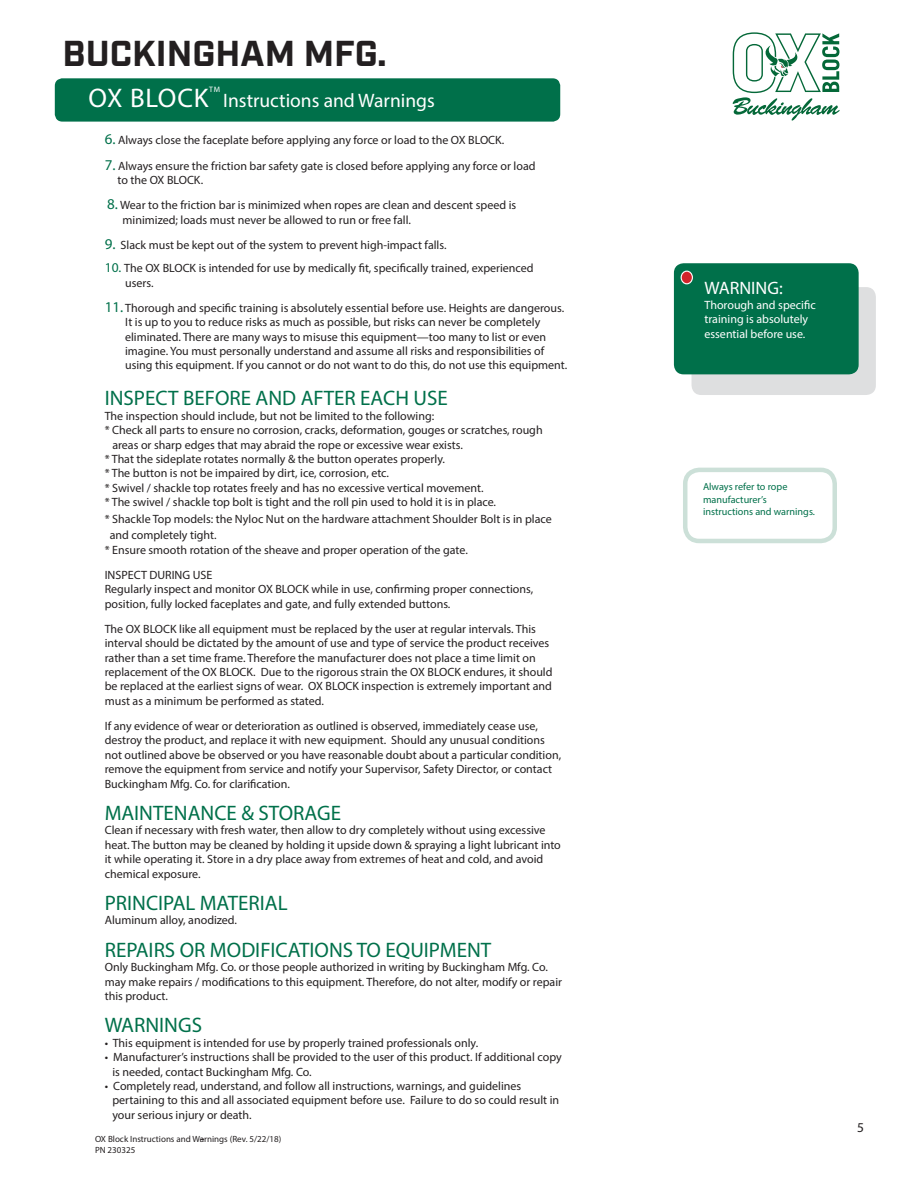
<style>
.page{position:relative;width:918px;height:1188px;background:#fff}
.page>*{position:absolute;margin:0;border:0;box-sizing:border-box;transform-origin:0 0}
.t1{font:700 36px "Industry";color:#231f20}
.t2{font:27px "Myriad Pro";letter-spacing:.03em;color:#fff}
.t3{font:21px "Myriad Pro";color:#00704a}
.t4{font:19.5px "Myriad Pro";color:#fff}
.t5{font:18px "Myriad Pro";color:#fff}
.t6{font:13.5px "Myriad Pro";color:#231f20}
.t7{font:12px/14.4px "Myriad Pro";color:#231f20}
.t8{font:12px/14.4px "Myriad Pro";color:#fff}
.t9{font:10.2px/12.3px "Myriad Pro";color:#00704a}
.t10{font:9px/10.8px "Myriad Pro";color:#231f20}
.t11{font:7.8px "Myriad Pro";color:#fff}
.s1{font-size:15px;color:#00704a}
.s2{font-size:13.5px;color:#00704a}
</style>
<div class="page">
<div style="left:55px;top:78px;width:505px;height:44px;background:#00704a;border-radius:8px"></div>
<svg style="left:733px;top:32px;width:107px;height:89px"></svg>
<div style="left:692px;top:287px;width:184px;height:108px;background:#dedfe0;border-radius:10px"></div>
<div style="left:674px;top:263px;width:185px;height:111px;background:#00704a;border-radius:10px"></div>
<div style="left:681px;top:271px;width:11px;height:13px;background:#d2232a;border-radius:50%"></div>
<div style="left:681px;top:271px;width:12px;height:13px;border:1px solid #fff;border-radius:50%"></div>
<div style="left:683px;top:468px;width:154px;height:75px;border:5px solid #cce0d8;border-radius:14px"></div>
<h1 class="t1" style="left:63px;top:32px;width:325px">BUCKINGHAM MFG.</h1>
<h2 class="t2" style="left:89px;top:87px;width:121px">OX BLOCK</h2>
<p class="t11" style="left:209px;top:86px;width:12px">TM</p>
<h3 class="t4" style="left:223px;top:93px;width:213px">Instructions and Warnings</h3>
<p class="t7" style="left:105px;top:134px;width:401px"><span class="s1">6.</span> Always close the faceplate before applying any force or load to the OX BLOCK.</p>
<p class="t7" style="left:117px;top:159px;width:420px;text-indent:-13px"><span class="s1">7.</span> Always ensure the friction bar safety gate is closed before applying any force or load to the OX BLOCK.</p>
<p class="t7" style="left:123px;top:199px;width:395px;text-indent:-15px"><span class="s1">8.</span> Wear to the friction bar is minimized when ropes are clean and descent speed is minimized; loads must never be allowed to run or free fall.</p>
<p class="t7" style="left:105px;top:239px;width:343px"><span class="s1">9.</span> Slack must be kept out of the system to prevent high-impact falls.</p>
<p class="t7" style="left:125px;top:262px;width:410px;text-indent:-20px"><span class="s2">10.</span> The OX BLOCK is intended for use by medically fit, specifically trained, experienced users.</p>
<p class="t7" style="left:125px;top:302px;width:444px;text-indent:-20px"><span class="s1">11.</span> Thorough and specific training is absolutely essential before use. Heights are dangerous.<br>It is up to you to reduce risks as much as possible, but risks can never be completely eliminated. There are many ways to misuse this equipment—too many to list or even imagine. You must personally understand and assume all risks and responsibilities of using this equipment. If you cannot or do not want to do this, do not use this equipment.</p>
<h3 class="t3" style="left:105px;top:390px;width:345px">INSPECT BEFORE AND AFTER EACH USE</h3>
<p class="t7" style="left:105px;top:410px;width:331px">The inspection should include, but not be limited to the following:</p>
<p class="t7" style="left:105px;top:424px;width:439px">* Check all parts to ensure no corrosion, cracks, deformation, gouges or scratches, rough</p>
<p class="t7" style="left:112px;top:438px;width:352px">areas or sharp edges that may abraid the rope or excessive wear exists.</p>
<p class="t7" style="left:105px;top:453px;width:342px">* That the sideplate rotates normally &amp; the button operates properly.</p>
<p class="t7" style="left:105px;top:467px;width:286px">* The button is not be impaired by dirt, ice, corrosion, etc.</p>
<p class="t7" style="left:105px;top:482px;width:380px">* Swivel / shackle top rotates freely and has no excessive vertical movement.</p>
<p class="t7" style="left:105px;top:496px;width:393px">* The swivel / shackle top bolt is tight and the roll pin used to hold it is in place.</p>
<p class="t7" style="left:110px;top:511px;width:443px;line-height:16.5px;text-indent:-5px">* Shackle Top models: the Nyloc Nut on the hardware attachment Shoulder Bolt is in place and completely tight.</p>
<p class="t7" style="left:105px;top:538px;width:365px;line-height:25.2px">* Ensure smooth rotation of the sheave and proper operation of the gate.<br>INSPECT DURING USE</p>
<p class="t7" style="left:105px;top:583px;width:430px">Regularly inspect and monitor OX BLOCK while in use, confirming proper connections, position, fully locked faceplates and gate, and fully extended buttons.</p>
<p class="t7" style="left:105px;top:623px;width:449px">The OX BLOCK like all equipment must be replaced by the user at regular intervals. This interval should be dictated by the amount of use and type of service the product receives rather than a set time frame. Therefore the manufacturer does not place a time limit on replacement of the OX BLOCK. Due to the rigorous strain the OX BLOCK endures, it should be replaced at the earliest signs of wear. OX BLOCK inspection is extremely important and must as a minimum be performed as stated.</p>
<p class="t7" style="left:105px;top:720px;width:458px">If any evidence of wear or deterioration as outlined is observed, immediately cease use, destroy the product, and replace it with new equipment. Should any unusual conditions not outlined above be observed or you have reasonable doubt about a particular condition, remove the equipment from service and notify your Supervisor, Safety Director, or contact Buckingham Mfg. Co. for clarification.</p>
<h3 class="t3" style="left:105px;top:805px;width:238px">MAINTENANCE &amp; STORAGE</h3>
<p class="t7" style="left:105px;top:824px;width:458px">Clean if necessary with fresh water, then allow to dry completely without using excessive heat. The button may be cleaned by holding it upside down &amp; spraying a light lubricant into it while operating it. Store in a dry place away from extremes of heat and cold, and avoid chemical exposure.</p>
<h3 class="t3" style="left:105px;top:895px;width:184px">PRINCIPAL MATERIAL</h3>
<p class="t7" style="left:105px;top:914px;width:134px">Aluminum alloy, anodized.</p>
<h3 class="t3" style="left:105px;top:942px;width:388px">REPAIRS OR MODIFICATIONS TO EQUIPMENT</h3>
<p class="t7" style="left:105px;top:961px;width:459px">Only Buckingham Mfg. Co. or those people authorized in writing by Buckingham Mfg. Co. may make repairs / modifications to this equipment. Therefore, do not alter, modify or repair this product.</p>
<h3 class="t3" style="left:105px;top:1017px;width:99px">WARNINGS</h3>
<p class="t7" style="left:105px;top:1037px;width:375px">• This equipment is intended for use by properly trained professionals only.</p>
<p class="t7" style="left:112px;top:1051px;width:451px;text-indent:-8px">• Manufacturer’s instructions shall be provided to the user of this product. If additional copy is needed, contact Buckingham Mfg. Co.</p>
<p class="t7" style="left:112px;top:1080px;width:448px;text-indent:-8px">• Completely read, understand, and follow all instructions, warnings, and guidelines pertaining to this and all associated equipment before use. Failure to do so could result in your serious injury or death.</p>
<p class="t10" style="left:95px;top:1135px;width:188px">OX Block Instructions and Warnings (Rev. 5/22/18)<br>PN 230325</p>
<h3 class="t5" style="left:704px;top:281px;width:80px">WARNING:</h3>
<p class="t8" style="left:704px;top:299px;width:113px">Thorough and specific training is absolutely essential before use.</p>
<p class="t9" style="left:703px;top:482px;width:114px">Always refer to rope manufacturer’s instructions and warnings.</p>
<p class="t6" style="left:857px;top:1122px;width:8px">5</p>
</div>
